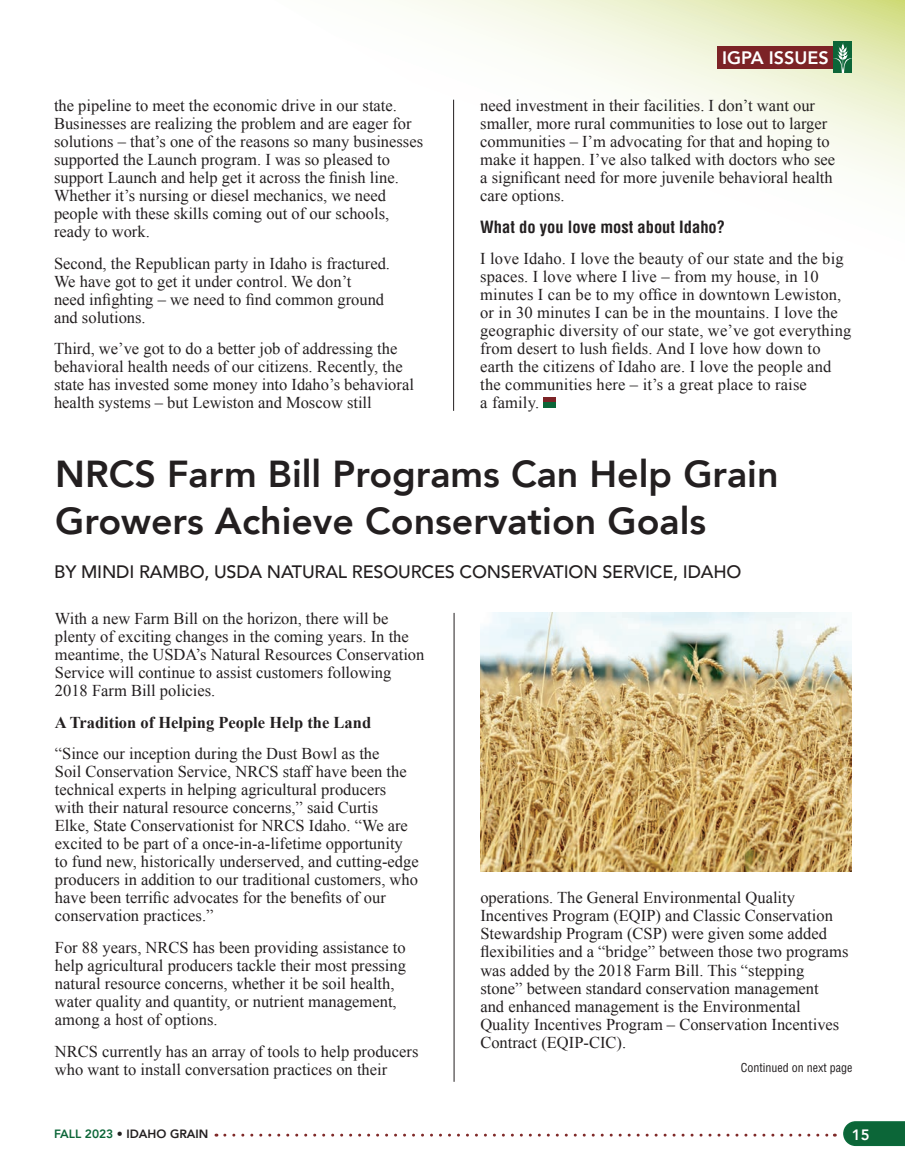
<style>
.page{position:relative;width:905px;height:1175px;background:#fff}
.page>*{position:absolute;margin:0;border:0;box-sizing:border-box;transform-origin:0 0}
.t1{font:800 37.5px/46.5px "Avenir";color:#231f20}
.t2{font:500 18px "Avenir";letter-spacing:-.01em;color:#231f20}
.t3{font:800 18px "Avenir";color:#fff}
.t4{font:16.5px/18px "Times New Roman";color:#231f20}
.t5{font:700 16.5px "Times New Roman";color:#231f20}
.t6{font:700 condensed 16.5px "Helvetica LT Std";color:#231f20}
.t7{font:800 15px "Avenir";color:#fff}
.t8{font:800 12px "Avenir";color:#231f20}
.t9{font:condensed 12px "Helvetica LT Std";color:#231f20}
.s1{color:#0c6638}
</style>
<div class="page">
<svg style="left:389px;top:0;width:515px;height:374px"></svg>
<div style="left:717px;top:46px;width:122px;height:23px;background:#7c2326"></div>
<div style="left:833px;top:41px;width:19px;height:31px;background:#0c6638"></div>
<svg style="left:833px;top:42px;width:19px;height:30px"></svg>
<svg style="left:843px;top:1121px;width:61px;height:25px;background:#186e43"></svg>
<svg style="left:225px;top:1133px;width:610px;height:3px"></svg>
<hr style="left:453px;top:100px;width:1px;height:311px;background:#231f20">
<div style="left:543px;top:397px;width:12px;height:6px;background:#7c2326"></div>
<div style="left:543px;top:402px;width:12px;height:6px;background:#0c6638"></div>
<hr style="left:453px;top:613px;width:1px;height:468px;background:#231f20">
<img style="left:480px;top:613px;width:371px;height:258px">
<p class="t4" style="left:54px;top:96px;width:370px">the pipeline to meet the economic drive in our state.<br>Businesses are realizing the problem and are eager for solutions – that’s one of the reasons so many businesses supported the Launch program. I was so pleased to support Launch and help get it across the finish line.<br>Whether it’s nursing or diesel mechanics, we need people with these skills coming out of our schools, ready to work.</p>
<p class="t4" style="left:54px;top:254px;width:337px">Second, the Republican party in Idaho is fractured.<br>We have got to get it under control. We don’t<br>need infighting – we need to find common ground and solutions.</p>
<p class="t4" style="left:54px;top:339px;width:361px">Third, we’ve got to do a better job of addressing the behavioral health needs of our citizens. Recently, the state has invested some money into Idaho’s behavioral health systems – but Lewiston and Moscow still</p>
<p class="t3" style="left:722px;top:44px;width:108px">IGPA ISSUES</p>
<p class="t4" style="left:480px;top:96px;width:356px">need investment in their facilities. I don’t want our smaller, more rural communities to lose out to larger communities – I’m advocating for that and hoping to make it happen. I’ve also talked with doctors who see a significant need for more juvenile behavioral health care options.</p>
<p class="t6" style="left:480px;top:216px;width:246px">What do you love most about Idaho?</p>
<p class="t4" style="left:480px;top:249px;width:372px">I love Idaho. I love the beauty of our state and the big spaces. I love where I live – from my house, in 10 minutes I can be to my office in downtown Lewiston, or in 30 minutes I can be in the mountains. I love the geographic diversity of our state, we’ve got everything from desert to lush fields. And I love how down to earth the citizens of Idaho are. I love the people and the communities here – it’s a great place to raise<br>a family.</p>
<h1 class="t1" style="left:55px;top:451px;width:724px">NRCS Farm Bill Programs Can Help Grain<br>Growers Achieve Conservation Goals</h1>
<p class="t2" style="left:54px;top:556px;width:688px">BY MINDI RAMBO, USDA NATURAL RESOURCES CONSERVATION SERVICE, IDAHO</p>
<p class="t4" style="left:55px;top:609px;width:371px">With a new Farm Bill on the horizon, there will be plenty of exciting changes in the coming years. In the meantime, the USDA’s Natural Resources Conservation Service will continue to assist customers following 2018 Farm Bill policies.</p>
<p class="t5" style="left:55px;top:711px;width:318px">A Tradition of Helping People Help the Land</p>
<p class="t4" style="left:55px;top:744px;width:365px">“Since our inception during the Dust Bowl as the<br>Soil Conservation Service, NRCS staff have been the technical experts in helping agricultural producers with their natural resource concerns,” said Curtis<br>Elke, State Conservationist for NRCS Idaho. “We are excited to be part of a once-in-a-lifetime opportunity to fund new, historically underserved, and cutting-edge producers in addition to our traditional customers, who have been terrific advocates for the benefits of our conservation practices.”</p>
<p class="t4" style="left:55px;top:938px;width:353px">For 88 years, NRCS has been providing assistance to help agricultural producers tackle their most pressing natural resource concerns, whether it be soil health, water quality and quantity, or nutrient management, among a host of options.</p>
<p class="t4" style="left:55px;top:1041px;width:365px">NRCS currently has an array of tools to help producers who want to install conversation practices on their</p>
<p class="t4" style="left:480px;top:888px;width:369px">operations. The General Environmental Quality Incentives Program (EQIP) and Classic Conservation Stewardship Program (CSP) were given some added flexibilities and a “bridge” between those two programs was added by the 2018 Farm Bill. This “stepping stone” between standard conservation management<br>and enhanced management is the Environmental Quality Incentives Program – Conservation Incentives Contract (EQIP-CIC).</p>
<p class="t9" style="left:740px;top:1059px;width:113px">Continued on next page</p>
<p class="t8" style="left:54px;top:1124px;width:156px"><span class="s1">FALL 2023</span> • IDAHO GRAIN</p>
<p class="t7" style="left:851px;top:1122px;width:19px">15</p>
</div>
